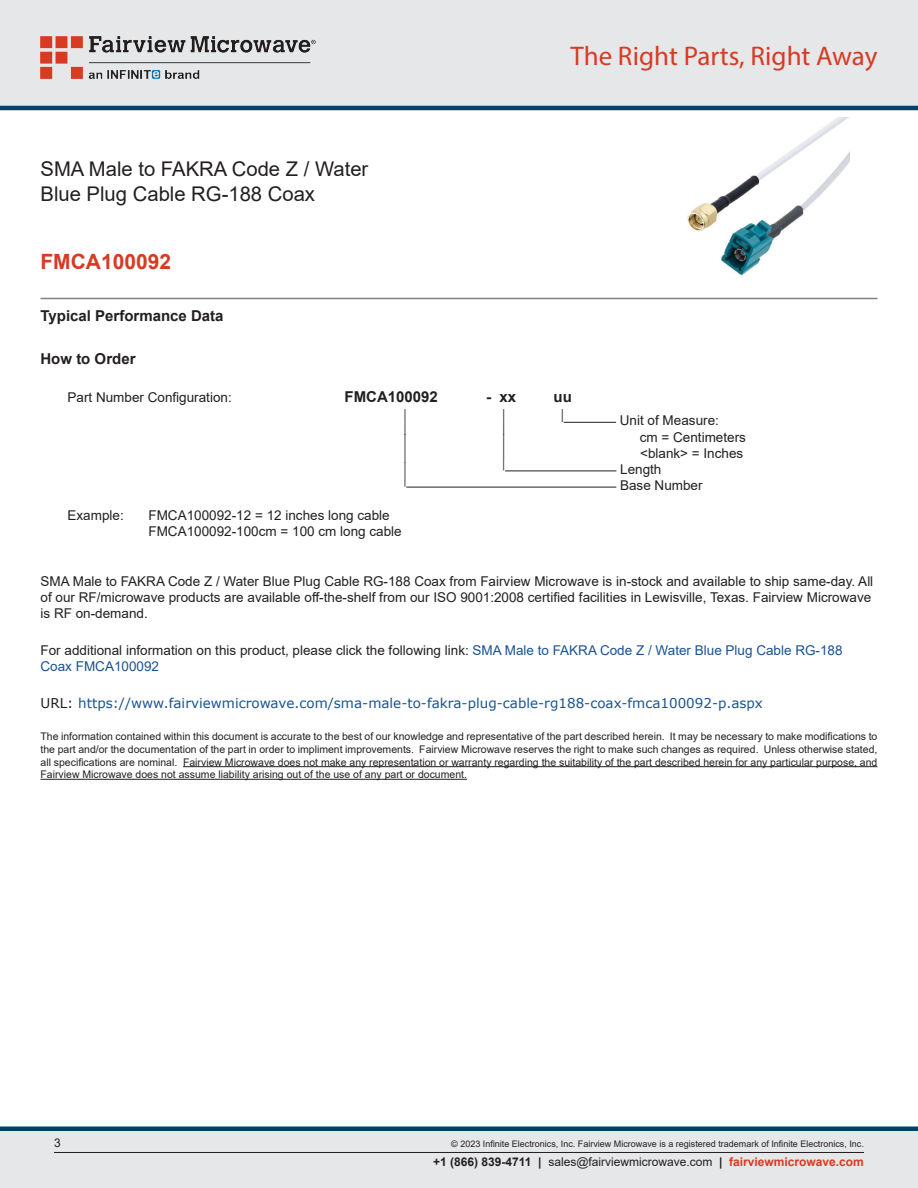
<style>
.page{position:relative;width:918px;height:1188px;background:#fff}
.page>*{position:absolute;margin:0;border:0;box-sizing:border-box;transform-origin:0 0}
.Specs_Para{font:30px "Arial";color:#231f20;scale:.33 1}
.t1{font:27px "Myriad Pro";color:#d83a22}
.Specs_Para-2{font:26.85px "Arial";color:#231f20;scale:.37 1}
.Specs_Para-3{font:25.8px "Arial";color:#231f20;scale:.39 1}
.Branded_Part_No{font:700 21px "Arial";color:#d83a22}
.Web_Description_Para{font:20.25px/24.3px "Arial";color:#231f20}
.Head1{font:700 15px "Arial";color:#231f20}
.Specs_Para-4{font:700 15px "Arial";color:#231f20}
.Specs_Para-5{font:700 15px "Arial";color:#231f20;scale:1.04 1}
.Web_Description_Para-2{font:13.5px/16.2px "Arial";color:#231f20}
.Specs_Para-6{font:13.5px "Arial";color:#231f20}
.URL_para{font:13.5px "Verdana";color:#1a5392}
.Specs_Para-7{font:13.5px "Arial";color:#231f20;scale:.75 1}
.t2{font:12px "Arial";color:#231f20}
.Specs_Para-8{font:11.25px "Arial";color:#231f20;scale:.86 1}
.t3{font:10.5px/12.6px "Arial";color:#231f20;text-align:justify}
.Copyright_disclaimer{font:9px "Arial";color:#231f20}
.s1{color:#1a5392}
.s2{color:#231f20}
.s3{font-weight:700}
.s4{font-weight:700;color:#d83a22}
</style>
<div class="page">
<div style="left:0;top:1131px;width:918px;height:57px;background:#e6e7e9"></div>
<div style="left:0;top:1126px;width:918px;height:5px;background:#004268"></div>
<div style="left:0;top:0;width:918px;height:108px;background:#e6e7e9"></div>
<hr style="left:0;top:106px;width:918px;height:4px;background:#004268">
<img style="left:40px;top:36px;width:276px;height:42px">
<hr style="left:54px;top:1152px;width:810px;height:1px;background:#231f20">
<hr style="left:40px;top:298px;width:838px;height:1px;background:#808285">
<img style="left:687px;top:117px;width:162px;height:159px">
<hr style="left:564px;top:422px;width:52px;height:1px;background:#231f20">
<hr style="left:505px;top:470px;width:111px;height:1px;background:#231f20">
<hr style="left:406px;top:487px;width:210px;height:1px;background:#231f20">
<hr style="left:183px;top:766px;width:694px;height:1px;background:#231f20">
<hr style="left:40px;top:779px;width:427px;height:1px;background:#231f20">
<h1 class="Web_Description_Para" style="left:40px;top:157px;width:329px">SMA Male to FAKRA Code Z / Water<br>Blue Plug Cable RG-188 Coax</h1>
<p class="Branded_Part_No" style="left:40px;top:247px;width:132px">FMCA100092</p>
<h2 class="t1" style="left:571px;top:39px;width:308px">The Right Parts, Right Away</h2>
<p class="Head1" style="left:40px;top:306px;width:185px">Typical Performance Data</p>
<p class="Head1" style="left:40px;top:348px;width:97px">How to Order</p>
<p class="Specs_Para-6" style="left:68px;top:388px;width:166px">Part Number Configuration:</p>
<p class="Specs_Para-4" style="left:345px;top:387px;width:95px">FMCA100092</p>
<p class="Specs_Para-5" style="left:486px;top:387px;width:31px">- xx</p>
<p class="Specs_Para-4" style="left:554px;top:387px;width:20px">uu</p>
<p class="Specs_Para-7" style="left:404px;top:405px;width:5px">|</p>
<p class="Specs_Para-7" style="left:503px;top:405px;width:5px">|</p>
<p class="Specs_Para-7" style="left:561px;top:405px;width:5px">|</p>
<p class="Specs_Para-6" style="left:620px;top:411px;width:101px">Unit of Measure:</p>
<p class="Specs_Para-7" style="left:404px;top:418px;width:5px">|</p>
<p class="Specs_Para-7" style="left:503px;top:418px;width:5px">|</p>
<p class="Specs_Para-6" style="left:640px;top:428px;width:108px">cm = Centimeters</p>
<p class="Specs_Para" style="left:404px;top:425px;width:9px">|</p>
<p class="Specs_Para-2" style="left:503px;top:426px;width:9px">|</p>
<p class="Specs_Para-6" style="left:640px;top:444px;width:105px">&lt;blank&gt; = Inches</p>
<p class="Specs_Para-8" style="left:503px;top:457px;width:4px">|</p>
<p class="Specs_Para-6" style="left:620px;top:460px;width:43px">Length</p>
<p class="Specs_Para-3" style="left:404px;top:454px;width:8px">|</p>
<p class="Specs_Para-6" style="left:620px;top:476px;width:84px">Base Number</p>
<p class="Specs_Para-6" style="left:68px;top:506px;width:58px">Example:</p>
<p class="Specs_Para-6" style="left:148px;top:506px;width:243px">FMCA100092-12 = 12 inches long cable</p>
<p class="Specs_Para-6" style="left:148px;top:522px;width:255px">FMCA100092-100cm = 100 cm long cable</p>
<h1 class="Web_Description_Para-2" style="left:40px;top:573px;width:834px">SMA Male to FAKRA Code Z / Water Blue Plug Cable RG-188 Coax from Fairview Microwave is in-stock and available to ship same-day. All of our RF/microwave products are available off-the-shelf from our ISO 9001:2008 certified facilities in Lewisville, Texas. Fairview Microwave is RF on-demand.</h1>
<h1 class="Web_Description_Para-2" style="left:40px;top:642px;width:804px">For additional information on this product, please click the following link: <span class="s1">SMA Male to FAKRA Code Z / Water Blue Plug Cable RG-188<br>Coax FMCA100092</span></h1>
<p class="URL_para" style="left:40px;top:693px;width:724px"><span class="s2">URL:</span> https://www.fairviewmicrowave.com/sma-male-to-fakra-plug-cable-rg188-coax-fmca100092-p.aspx</p>
<p class="t3" style="left:40px;top:730px;width:838px">The information contained within this document is accurate to the best of our knowledge and representative of the part described herein. It may be necessary to make modifications to the part and/or the documentation of the part in order to impliment improvements. Fairview Microwave reserves the right to make such changes as required. Unless otherwise stated, all specifications are nominal. Fairview Microwave does not make any representation or warranty regarding the suitability of the part described herein for any particular purpose, and Fairview Microwave does not assume liability arising out of the use of any part or document.</p>
<p class="t2" style="left:54px;top:1135px;width:8px">3</p>
<p class="Copyright_disclaimer" style="left:451px;top:1138px;width:414px">© 2023 Infinite Electronics, Inc. Fairview Microwave is a registered trademark of Infinite Electronics, Inc.</p>
<p class="t2" style="left:433px;top:1153px;width:432px"><span class="s3">+1 (866) 839-4711 |</span> sales@fairviewmicrowave.com <span class="s3">|</span> <span class="s4">fairviewmicrowave.com</span></p>
</div>
